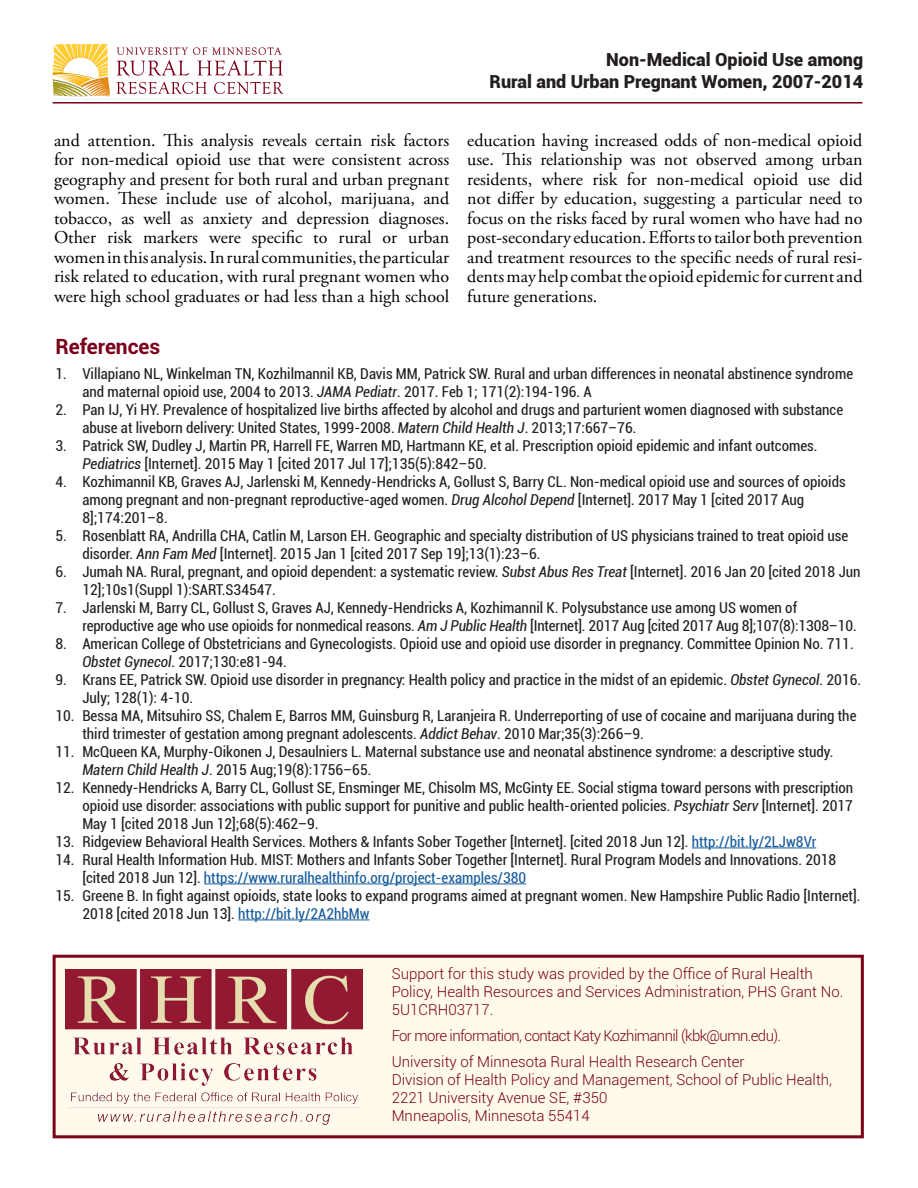
<style>
.page{position:relative;width:918px;height:1188px;background:#fff}
.page>*{position:absolute;margin:0;border:0;box-sizing:border-box;transform-origin:0 0}
.Section_header{font:700 21px "Roboto";color:#7a0019}
.Text_for_UMN_policy{font:18px/19.5px "Adobe Garamond Pro";color:#000;text-align:justify}
.t1{font:900 18px/21.6px "Roboto";color:#231f20;text-align:right}
.t2{font:condensed 15px/18px "Roboto";color:#231f20}
.t3{font:300 15px/18px "Roboto";color:#7a0019}
.t4{font:300 15px "Roboto";letter-spacing:-.04em;color:#7a0019}
.s1{font-style:italic}
.s2{color:#175d9e}
</style>
<div class="page">
<hr style="left:53px;top:102px;width:809px;height:2px;background:#7a0019">
<svg style="left:116px;top:82px;width:91px;height:12px"></svg>
<svg style="left:214px;top:82px;width:70px;height:12px"></svg>
<svg style="left:117px;top:47px;width:166px;height:29px"></svg>
<svg style="left:53px;top:44px;width:57px;height:52px"></svg>
<hr style="left:692px;top:848px;width:124px;height:1px;background:#175d9e">
<hr style="left:204px;top:884px;width:322px;height:1px;background:#175d9e">
<hr style="left:238px;top:920px;width:132px;height:1px;background:#175d9e">
<div style="left:53px;top:955px;width:811px;height:183px;background:#fffaeb;border:3px solid #7a0019"></div>
<img style="left:66px;top:969px;width:296px;height:156px">
<p class="t1" style="left:490px;top:48px;width:375px">Non-Medical Opioid Use among<br>Rural and Urban Pregnant Women, 2007-2014</p>
<p class="Text_for_UMN_policy" style="left:54px;top:131px;width:397px">and attention. This analysis reveals certain risk factors for non-medical opioid use that were consistent across geography and present for both rural and urban pregnant women. These include use of alcohol, marijuana, and tobacco, as well as anxiety and depression diagnoses.<br>Other risk markers were specific to rural or urban women in this analysis. In rural communities, the particular risk related to education, with rural pregnant women who were high school graduates or had less than a high school</p>
<p class="Text_for_UMN_policy" style="left:467px;top:131px;width:397px">education having increased odds of non-medical opioid use. This relationship was not observed among urban residents, where risk for non-medical opioid use did not differ by education, suggesting a particular need to focus on the risks faced by rural women who have had no post-secondary education. Efforts to tailor both prevention and treatment resources to the specific needs of rural resi&shy;dents may help combat the opioid epidemic for current and future generations.</p>
<p class="Section_header" style="left:55px;top:332px;width:107px">References</p>
<p class="t2" style="left:82px;top:364px;width:772px;text-indent:-27px">1. Villapiano NL, Winkelman TN, Kozhilmannil KB, Davis MM, Patrick SW. Rural and urban differences in neonatal abstinence syndrome and maternal opioid use, 2004 to 2013. <span class="s1">JAMA Pediatr</span>. 2017. Feb 1; 171(2):194-196. A</p>
<p class="t2" style="left:82px;top:400px;width:762px;text-indent:-27px">2. Pan IJ, Yi HY. Prevalence of hospitalized live births affected by alcohol and drugs and parturient women diagnosed with substance abuse at liveborn delivery: United States, 1999-2008. <span class="s1">Matern Child Health J</span>. 2013;17:667–76.</p>
<p class="t2" style="left:82px;top:436px;width:737px;text-indent:-27px">3. Patrick SW, Dudley J, Martin PR, Harrell FE, Warren MD, Hartmann KE, et al. Prescription opioid epidemic and infant outcomes.<br><span class="s1">Pediatrics</span> [Internet]. 2015 May 1 [cited 2017 Jul 17];135(5):842–50.</p>
<p class="t2" style="left:82px;top:472px;width:765px;text-indent:-27px">4. Kozhimannil KB, Graves AJ, Jarlenski M, Kennedy-Hendricks A, Gollust S, Barry CL. Non-medical opioid use and sources of opioids among pregnant and non-pregnant reproductive-aged women. <span class="s1">Drug Alcohol Depend</span> [Internet]. 2017 May 1 [cited 2017 Aug<br>8];174:201–8.</p>
<p class="t2" style="left:82px;top:526px;width:767px;text-indent:-27px">5. Rosenblatt RA, Andrilla CHA, Catlin M, Larson EH. Geographic and specialty distribution of US physicians trained to treat opioid use disorder. <span class="s1">Ann Fam Med</span> [Internet]. 2015 Jan 1 [cited 2017 Sep 19];13(1):23–6.</p>
<p class="t2" style="left:82px;top:562px;width:780px;text-indent:-27px">6. Jumah NA. Rural, pregnant, and opioid dependent: a systematic review. <span class="s1">Subst Abus Res Treat</span> [Internet]. 2016 Jan 20 [cited 2018 Jun<br>12];10s1(Suppl 1):SART.S34547.</p>
<p class="t2" style="left:82px;top:598px;width:776px;text-indent:-27px">7. Jarlenski M, Barry CL, Gollust S, Graves AJ, Kennedy-Hendricks A, Kozhimannil K. Polysubstance use among US women of reproductive age who use opioids for nonmedical reasons. <span class="s1">Am J Public Health</span> [Internet]. 2017 Aug [cited 2017 Aug 8];107(8):1308–10.</p>
<p class="t2" style="left:82px;top:634px;width:773px;text-indent:-27px">8. American College of Obstetricians and Gynecologists. Opioid use and opioid use disorder in pregnancy. Committee Opinion No. 711.<br><span class="s1">Obstet Gynecol</span>. 2017;130:e81-94.</p>
<p class="t2" style="left:82px;top:670px;width:780px;text-indent:-27px">9. Krans EE, Patrick SW. Opioid use disorder in pregnancy: Health policy and practice in the midst of an epidemic. <span class="s1">Obstet Gynecol</span>. 2016.<br>July; 128(1): 4-10.</p>
<p class="t2" style="left:82px;top:706px;width:776px;text-indent:-27px">10. Bessa MA, Mitsuhiro SS, Chalem E, Barros MM, Guinsburg R, Laranjeira R. Underreporting of use of cocaine and marijuana during the third trimester of gestation among pregnant adolescents. <span class="s1">Addict Behav</span>. 2010 Mar;35(3):266–9.</p>
<p class="t2" style="left:82px;top:742px;width:753px;text-indent:-27px">11. McQueen KA, Murphy-Oikonen J, Desaulniers L. Maternal substance use and neonatal abstinence syndrome: a descriptive study.<br><span class="s1">Matern Child Health J</span>. 2015 Aug;19(8):1756–65.</p>
<p class="t2" style="left:82px;top:778px;width:772px;text-align:justify;text-indent:-27px">12. Kennedy-Hendricks A, Barry CL, Gollust SE, Ensminger ME, Chisolm MS, McGinty EE. Social stigma toward persons with prescription opioid use disorder: associations with public support for punitive and public health-oriented policies. <span class="s1">Psychiatr Serv</span> [Internet]. 2017<br>May 1 [cited 2018 Jun 12];68(5):462–9.</p>
<p class="t2" style="left:55px;top:832px;width:762px">13. Ridgeview Behavioral Health Services. Mothers &amp; Infants Sober Together [Internet]. [cited 2018 Jun 12]. <span class="s2">http://bit.ly/2LJw8Vr</span></p>
<p class="t2" style="left:82px;top:850px;width:755px;text-indent:-27px">14. Rural Health Information Hub. MIST: Mothers and Infants Sober Together [Internet]. Rural Program Models and Innovations. 2018 [cited 2018 Jun 12]. <span class="s2">https://www.ruralhealthinfo.org/project-examples/380</span></p>
<p class="t2" style="left:82px;top:886px;width:780px;text-indent:-27px">15. Greene B. In fight against opioids, state looks to expand programs aimed at pregnant women. New Hampshire Public Radio [Internet].<br>2018 [cited 2018 Jun 13]. <span class="s2">http://bit.ly/2A2hbMw</span></p>
<p class="t3" style="left:392px;top:964px;width:453px">Support for this study was provided by the Office of Rural Health<br>Policy, Health Resources and Services Administration, PHS Grant No.<br>5U1CRH03717.</p>
<p class="t4" style="left:392px;top:1025px;width:391px">For more information, contact Katy Kozhimannil (kbk@umn.edu).</p>
<p class="t3" style="left:392px;top:1052px;width:442px">University of Minnesota Rural Health Research Center<br>Division of Health Policy and Management, School of Public Health, 2221 University Avenue SE, #350<br>Mnneapolis, Minnesota 55414</p>
</div>
